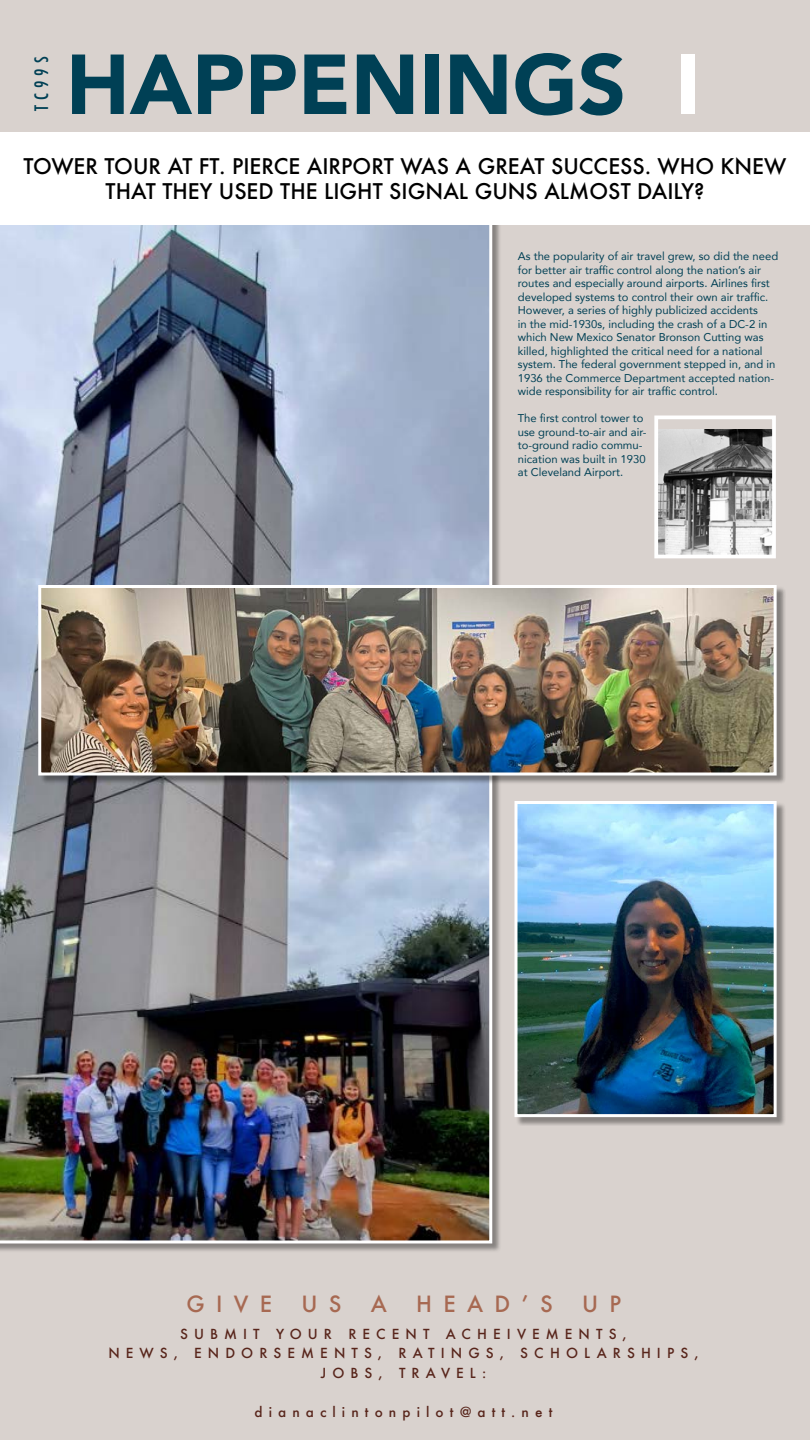
<style>
.page{position:relative;width:810px;height:1440px;background:#d9d2ce}
.page>*{position:absolute;margin:0;border:0;box-sizing:border-box;transform-origin:0 0}
.Intestazione_-_Allin{font:900 84px "Avenir";color:#004055}
.Sottotitolo{font:500 21.75px "Futura";letter-spacing:.52em;color:#a76952}
.Intestazione{font:500 21px/25.2px "Futura";color:#000;text-align:center}
.Sottotitolo-2{font:500 condensed 18px "Futura";letter-spacing:.29em;color:#004055}
.Corpo_del_testo{font:500 13.5px "Futura";letter-spacing:.45em;color:#58251b}
.t1{font:11.25px/13.5px "Avenir";color:#004055}
.s1{color:#fff}
</style>
<div class="page">
<div style="left:0;top:183px;width:502px;height:1070px;background:#000;opacity:.38"></div>
<img style="left:0;top:225px;width:492px;height:1019px">
<div style="left:0;top:132px;width:810px;height:93px;background:#fff"></div>
<div style="left:516px;top:802px;width:270px;height:324px;background:#000;opacity:.38"></div>
<img style="left:518px;top:805px;width:255px;height:308px">
<div style="left:514px;top:801px;width:263px;height:316px;border:3px solid #fff"></div>
<div style="left:40px;top:586px;width:746px;height:199px;background:#000;opacity:.4"></div>
<img style="left:42px;top:589px;width:731px;height:183px">
<div style="left:38px;top:585px;width:739px;height:191px;border:3px solid #fff"></div>
<img style="left:659px;top:429px;width:112px;height:124px">
<div style="left:654px;top:416px;width:122px;height:142px;border:4px solid #fff"></div>
<p class="Sottotitolo-2" style="left:30px;top:111px;width:57px;rotate:-90deg">TC99S</p>
<p class="Intestazione_-_Allin" style="left:66px;top:13px;width:636px">HAPPENINGS <span class="s1">I</span></p>
<p class="Intestazione" style="left:24px;top:153px;width:764px">TOWER TOUR AT FT. PIERCE AIRPORT WAS A GREAT SUCCESS. WHO KNEW<br>THAT THEY USED THE LIGHT SIGNAL GUNS ALMOST DAILY?</p>
<p class="t1" style="left:518px;top:249px;width:262px">As the popularity of air travel grew, so did the need for better air traffic control along the nation’s air routes and especially around airports. Airlines first developed systems to control their own air traffic.<br>However, a series of highly publicized accidents<br>in the mid-1930s, including the crash of a DC-2 in which New Mexico Senator Bronson Cutting was killed, highlighted the critical need for a national system. The federal government stepped in, and in 1936 the Commerce Department accepted nation&shy;wide responsibility for air traffic control.</p>
<p class="t1" style="left:518px;top:411px;width:130px">The first control tower to use ground-to-air and air&shy;to-ground radio commu&shy;nication was built in 1930 at Cleveland Airport.</p>
<p class="Sottotitolo" style="left:186px;top:1289px;width:87px">GIVE</p>
<p class="Sottotitolo" style="left:301px;top:1289px;width:42px">U S</p>
<p class="Sottotitolo" style="left:371px;top:1289px;width:18px">A</p>
<p class="Sottotitolo" style="left:416px;top:1289px;width:138px">HEAD’S</p>
<p class="Sottotitolo" style="left:582px;top:1289px;width:41px">U P</p>
<p class="Corpo_del_testo" style="left:180px;top:1324px;width:448px">SUBMIT YOUR RECENT ACHEIVEMENTS,</p>
<p class="Corpo_del_testo" style="left:108px;top:1344px;width:592px">NEWS, ENDORSEMENTS, RATINGS, SCHOLARSHIPS,</p>
<p class="Corpo_del_testo" style="left:321px;top:1364px;width:167px">JOBS, TRAVEL:</p>
<p class="Corpo_del_testo" style="left:255px;top:1403px;width:299px">dianaclintonpilot@att.net</p>
</div>
